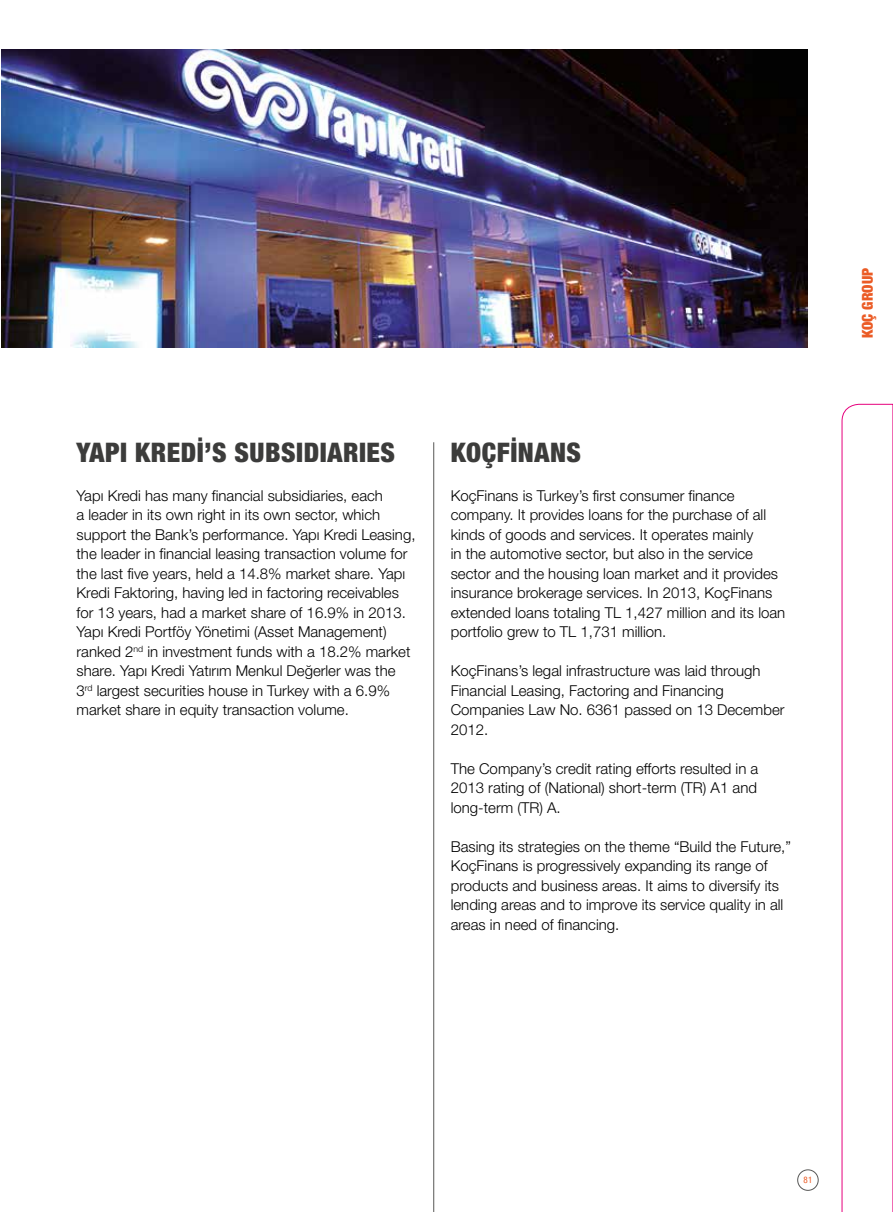
<style>
.page{position:relative;width:893px;height:1212px;background:#fff}
.page>*{position:absolute;margin:0;border:0;box-sizing:border-box;transform-origin:0 0}
.t1{font:900 condensed 27px "Helvetica Neue LT Pro";letter-spacing:.02em;color:#3c3c3b}
.t2{font:300 15px/19.5px "Helvetica Neue LT Pro";color:#000}
.t3{font:900 condensed 15px "Helvetica Neue LT Pro";color:#eb5b25}
.t4{font:condensed 9px "Helvetica Neue LT Pro";color:#eb5b25}
</style>
<div class="page">
<svg style="left:842px;top:404px;width:51px;height:808px"></svg>
<hr style="left:433px;top:442px;width:1px;height:770px;background:#575756">
<img style="left:1px;top:49px;width:807px;height:298px">
<div style="left:797px;top:1169px;width:22px;height:22px;border:1px solid #575756;border-radius:50%"></div>
<h1 class="t1" style="left:77px;top:435px;width:320px">YAPI KREDİ’S SUBSIDIARIES</h1>
<p class="t2" style="left:77px;top:485px;width:340px">Yapı Kredi has many financial subsidiaries, each<br>a leader in its own right in its own sector, which support the Bank’s performance. Yapı Kredi Leasing, the leader in financial leasing transaction volume for the last five years, held a 14.8% market share. Yapı Kredi Faktoring, having led in factoring receivables for 13 years, had a market share of 16.9% in 2013.<br>Yapı Kredi Portföy Yönetimi (Asset Management) ranked 2<sup>nd</sup> in investment funds with a 18.2% market share. Yapı Kredi Yatırım Menkul Değerler was the<br>3<sup>rd</sup> largest securities house in Turkey with a 6.9% market share in equity transaction volume.</p>
<h1 class="t1" style="left:451px;top:435px;width:132px">KOÇFİNANS</h1>
<p class="t2" style="left:451px;top:485px;width:336px">KoçFinans is Turkey’s first consumer finance company. It provides loans for the purchase of all kinds of goods and services. It operates mainly<br>in the automotive sector, but also in the service sector and the housing loan market and it provides insurance brokerage services. In 2013, KoçFinans extended loans totaling TL 1,427 million and its loan portfolio grew to TL 1,731 million.</p>
<p class="t2" style="left:451px;top:661px;width:335px">KoçFinans’s legal infrastructure was laid through Financial Leasing, Factoring and Financing Companies Law No. 6361 passed on 13 December 2012.</p>
<p class="t2" style="left:451px;top:758px;width:309px;text-align:justify">The Company’s credit rating efforts resulted in a 2013 rating of (National) short-term (TR) A1 and long-term (TR) A.</p>
<p class="t2" style="left:451px;top:836px;width:342px">Basing its strategies on the theme “Build the Future,” KoçFinans is progressively expanding its range of products and business areas. It aims to diversify its lending areas and to improve its service quality in all areas in need of financing.</p>
<p class="t3" style="left:858px;top:338px;width:72px;rotate:-90deg">KOÇ GROUP</p>
<p class="t4" style="left:803px;top:1175px;width:10px">81</p>
</div>
